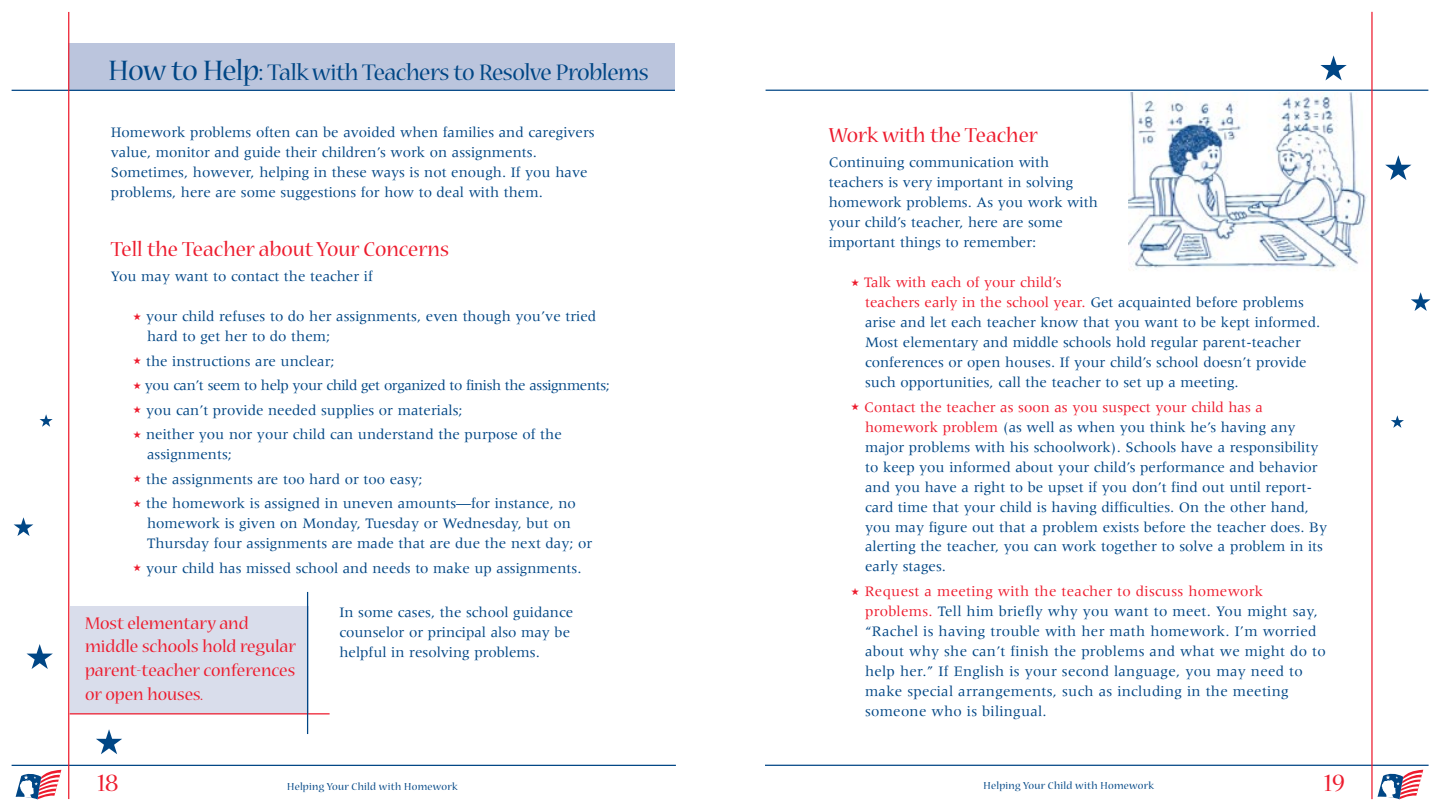
<style>
.page{position:relative;width:1440px;height:810px;background:#fff}
.page>*{position:absolute;margin:0;border:0;box-sizing:border-box;transform-origin:0 0}
.t1{font:27.5px "Nueva";color:#ed1b2d}
.t2{font:25px "Nueva";letter-spacing:-.02em;color:#004685}
.t3{font:22.5px "Nueva";color:#ed1b2d}
.t4{font:18.75px/23.8px "Nueva";color:#ed1b2d}
.t5{font:15px/20px "Meridien";color:#004685}
.t6{font:15px "Meridien";letter-spacing:-.03em;color:#004685}
.t7{font:11.25px "Nueva";letter-spacing:.025em;color:#004685}
.s1{font-size:31.25px}
.s2{color:#ed1b2d}
</style>
<div class="page">
<hr style="left:765px;top:765px;width:664px;height:1px;background:#004685">
<hr style="left:766px;top:90px;width:662px;height:1px;background:#004685">
<svg style="left:1385px;top:155px;width:26px;height:25px"></svg>
<svg style="left:1320px;top:55px;width:27px;height:25px"></svg>
<svg style="left:1411px;top:292px;width:20px;height:19px"></svg>
<svg style="left:1391px;top:415px;width:13px;height:13px"></svg>
<hr style="left:1371px;top:12px;width:2px;height:787px;background:#ed1b2d">
<svg style="left:1378px;top:770px;width:45px;height:29px"></svg>
<div style="left:69px;top:43px;width:606px;height:47px;background:#bbc5dd"></div>
<hr style="left:12px;top:765px;width:664px;height:1px;background:#004685">
<hr style="left:12px;top:90px;width:663px;height:1px;background:#004685">
<svg style="left:27px;top:644px;width:26px;height:25px"></svg>
<svg style="left:96px;top:729px;width:26px;height:25px"></svg>
<svg style="left:14px;top:517px;width:19px;height:19px"></svg>
<svg style="left:40px;top:414px;width:13px;height:13px"></svg>
<svg style="left:16px;top:770px;width:45px;height:29px"></svg>
<img style="left:1128px;top:92px;width:240px;height:179px">
<div style="left:70px;top:606px;width:238px;height:108px;background:#d9ddeb"></div>
<hr style="left:70px;top:713px;width:260px;height:1px;background:#ed1b2d">
<hr style="left:307px;top:592px;width:1px;height:142px;background:#004685">
<hr style="left:68px;top:12px;width:1px;height:787px;background:#ed1b2d">
<h2 class="t2" style="left:109px;top:63px;width:542px"><span class="s1">How to Help:</span> Talkwith Teachers to Resolve Problems</h2>
<p class="t5" style="left:111px;top:123px;width:485px">Homework problems often can be avoided when families and caregivers value, monitor and guide their children’s work on assignments.<br>Sometimes, however, helping in these ways is not enough. If you have problems, here are some suggestions for how to deal with them.</p>
<h3 class="t3" style="left:111px;top:240px;width:340px">Tell the Teacher about Your Concerns</h3>
<p class="t5" style="left:111px;top:267px;width:264px">You may want to contact the teacher if</p>
<p class="t5" style="left:147px;top:307px;width:451px;text-indent:-14px"><span class="s2">★</span> your child refuses to do her assignments, even though you’ve tried hard to get her to do them;</p>
<p class="t5" style="left:133px;top:352px;width:203px"><span class="s2">★</span> the instructions are unclear;</p>
<p class="t6" style="left:133px;top:379px;width:478px"><span class="s2">★</span> you can’t seem to help your child get organized to finish the assignments;</p>
<p class="t5" style="left:133px;top:401px;width:331px"><span class="s2">★</span> you can’t provide needed supplies or materials;</p>
<p class="t5" style="left:147px;top:425px;width:416px;text-indent:-14px"><span class="s2">★</span> neither you nor your child can understand the purpose of the assignments;</p>
<p class="t5" style="left:133px;top:470px;width:291px"><span class="s2">★</span> the assignments are too hard or too easy;</p>
<p class="t5" style="left:147px;top:494px;width:447px;text-indent:-14px"><span class="s2">★</span> the homework is assigned in uneven amounts—for instance, no homework is given on Monday, Tuesday or Wednesday, but on<br>Thursday four assignments are made that are due the next day; or</p>
<p class="t5" style="left:133px;top:559px;width:450px"><span class="s2">★</span> your child has missed school and needs to make up assignments.</p>
<p class="t5" style="left:339px;top:603px;width:235px">In some cases, the school guidance counselor or principal also may be helpful in resolving problems.</p>
<p class="t4" style="left:85px;top:612px;width:212px">Most elementary and middle schools hold regular parent-teacher conferences or open houses.</p>
<h1 class="t1" style="left:97px;top:772px;width:23px">18</h1>
<p class="t7" style="left:287px;top:782px;width:172px">Helping Your Child with Homework</p>
<h3 class="t3" style="left:829px;top:126px;width:211px">Work with the Teacher</h3>
<p class="t5" style="left:829px;top:153px;width:271px">Continuing communication with teachers is very important in solving homework problems. As you work with your child’s teacher, here are some important things to remember:</p>
<p class="t5" style="left:865px;top:273px;width:457px;text-indent:-14px"><span class="s2">★ Talk with each of your child’s<br>teachers early in the school year.</span> Get acquainted before problems arise and let each teacher know that you want to be kept informed.<br>Most elementary and middle schools hold regular parent-teacher conferences or open houses. If your child’s school doesn’t provide such opportunities, call the teacher to set up a meeting.</p>
<p class="t5" style="left:865px;top:398px;width:464px;text-indent:-14px"><span class="s2">★ Contact the teacher as soon as you suspect your child has a homework problem</span> (as well as when you think he’s having any major problems with his schoolwork). Schools have a responsibility to keep you informed about your child’s performance and behavior and you have a right to be upset if you don’t find out until report&shy;card time that your child is having difficulties. On the other hand, you may figure out that a problem exists before the teacher does. By alerting the teacher, you can work together to solve a problem in its early stages.</p>
<p class="t5" style="left:865px;top:582px;width:462px;text-indent:-14px"><span class="s2">★ Request a meeting with the teacher to discuss homework problems.</span> Tell him briefly why you want to meet. You might say, “Rachel is having trouble with her math homework. I’m worried about why she can’t finish the problems and what we might do to help her.” If English is your second language, you may need to make special arrangements, such as including in the meeting someone who is bilingual.</p>
<p class="t7" style="left:984px;top:782px;width:172px">Helping Your Child with Homework</p>
<h1 class="t1" style="left:1324px;top:772px;width:22px">19</h1>
</div>
